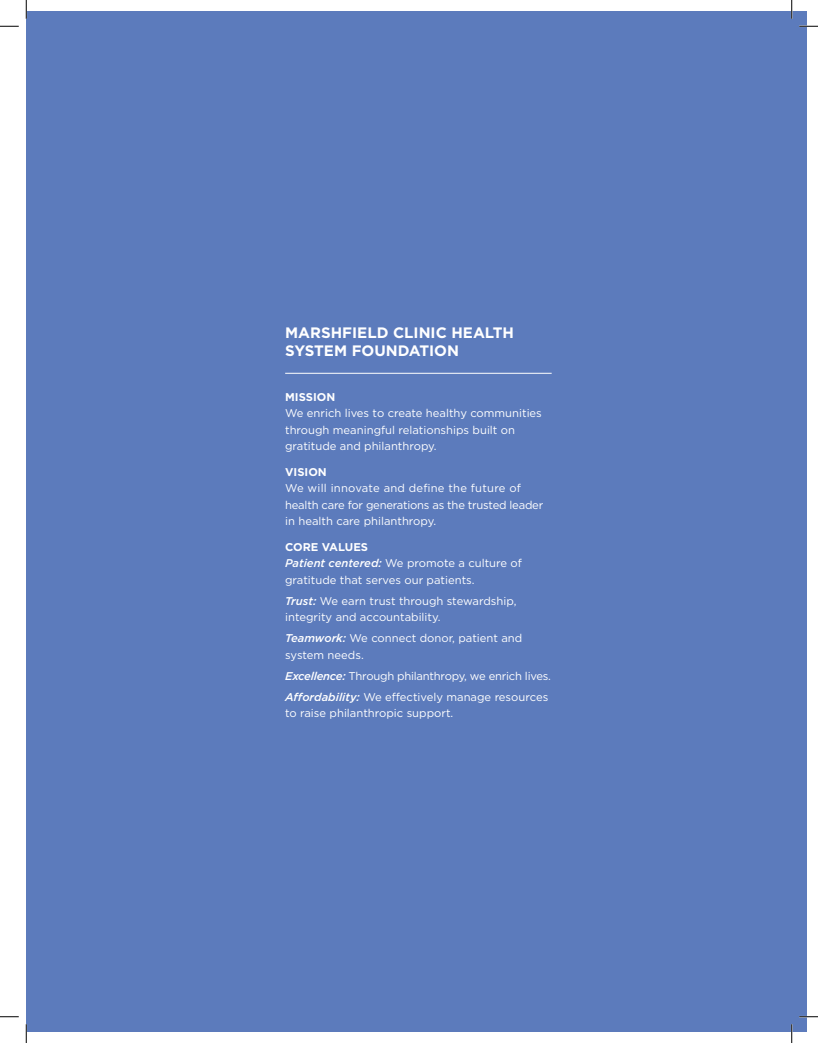
<style>
.page{position:relative;width:818px;height:1043px;background:#fff}
.page>*{position:absolute;margin:0;border:0;box-sizing:border-box;transform-origin:0 0}
.t1{font:700 15.12px/18.1px "Gotham";color:#fff}
.t2{font:11.25px/16.2px "Gotham";color:#fff}
.t3{font:11.25px "Gotham";letter-spacing:-.02em;color:#fff}
.t4{font:700 11.25px "Gotham";color:#fff}
.s1{font-weight:500;font-style:italic}
</style>
<div class="page">
<div style="left:26px;top:11px;width:780px;height:1020px;background:#5c7bbc"></div>
<hr style="left:285px;top:373px;width:266px;height:1px;background:#fff">
<svg style="left:0;top:25px;width:19px;height:2px"></svg>
<svg style="left:799px;top:25px;width:19px;height:2px"></svg>
<svg style="left:0;top:1016px;width:19px;height:1px"></svg>
<svg style="left:799px;top:1015px;width:19px;height:2px"></svg>
<svg style="left:25px;top:0;width:2px;height:19px"></svg>
<svg style="left:25px;top:1024px;width:2px;height:18px"></svg>
<svg style="left:791px;top:0;width:1px;height:19px"></svg>
<svg style="left:790px;top:1024px;width:2px;height:18px"></svg>
<p class="t1" style="left:285px;top:323px;width:230px">MARSHFIELD CLINIC HEALTH<br>SYSTEM FOUNDATION</p>
<p class="t4" style="left:285px;top:389px;width:52px">MISSION</p>
<p class="t2" style="left:285px;top:405px;width:258px">We enrich lives to create healthy communities through meaningful relationships built on gratitude and philanthropy.</p>
<p class="t4" style="left:285px;top:464px;width:43px">VISION</p>
<p class="t2" style="left:285px;top:480px;width:259px">We will innovate and define the future of health care for generations as the trusted leader in health care philanthropy.</p>
<p class="t4" style="left:285px;top:539px;width:84px">CORE VALUES</p>
<p class="t2" style="left:285px;top:555px;width:238px"><span class="s1">Patient centered:</span> We promote a culture of gratitude that serves our patients.</p>
<p class="t2" style="left:285px;top:592px;width:233px"><span class="s1">Trust:</span> We earn trust through stewardship, integrity and accountability.</p>
<p class="t2" style="left:285px;top:630px;width:238px"><span class="s1">Teamwork:</span> We connect donor, patient and system needs.</p>
<p class="t3" style="left:285px;top:668px;width:267px"><span class="s1">Excellence:</span> Through philanthropy, we enrich lives.</p>
<p class="t2" style="left:285px;top:688px;width:264px"><span class="s1">Affordability:</span> We effectively manage resources to raise philanthropic support.</p>
</div>
